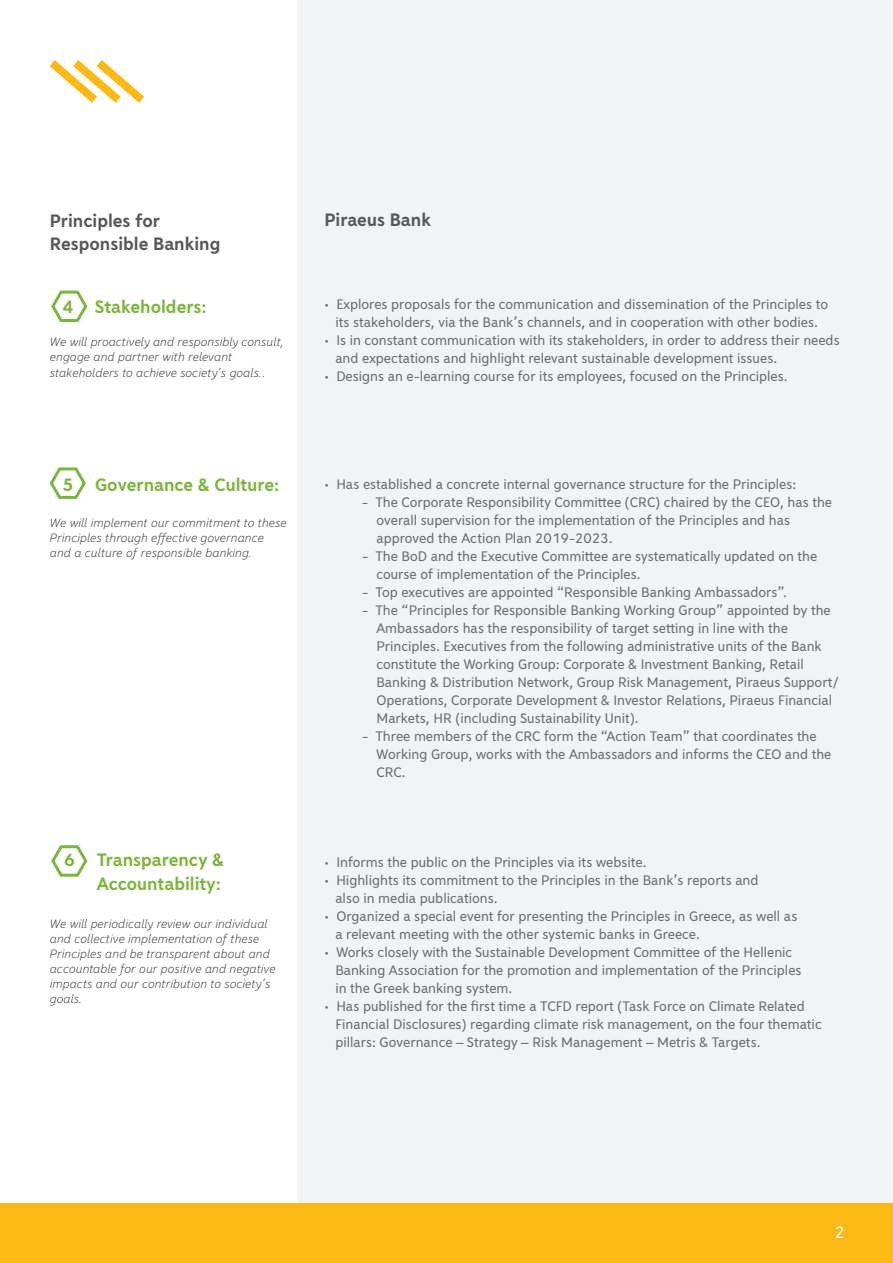
<style>
.page{position:relative;width:893px;height:1263px;background:#fff}
.page>*{position:absolute;margin:0;border:0;box-sizing:border-box;transform-origin:0 0}
.t1{font:700 19.5px/23.4px "Piraeus Sans";color:#80b440;text-align:right}
.t2{font:700 19.5px/23.4px "Piraeus Sans";color:#57585a}
.t3{font:18px "Piraeus Sans";color:#fff}
.t4{font:15px/18px "Piraeus Sans";color:#6c6d70}
.t5{font:italic 300 13.5px/15px "Piraeus Sans";color:#3e3e3f}
.s1{font-style:normal}
</style>
<div class="page">
<div style="left:298px;top:0;width:595px;height:1263px;background:#f2f3f4"></div>
<svg style="left:50px;top:60px;width:94px;height:43px"></svg>
<svg style="left:51px;top:845px;width:37px;height:32px"></svg>
<svg style="left:51px;top:290px;width:37px;height:32px"></svg>
<svg style="left:49px;top:467px;width:37px;height:32px"></svg>
<div style="left:1px;top:1203px;width:892px;height:60px;background:#fcb814"></div>
<h1 class="t2" style="left:50px;top:208px;width:172px">Principles for<br>Responsible Banking</h1>
<h1 class="t2" style="left:325px;top:208px;width:108px">Piraeus Bank</h1>
<h1 class="t1" style="left:62px;top:295px;width:146px">4 Stakeholders:</h1>
<p class="t5" style="left:50px;top:334px;width:236px;line-height:15.6px">We will proactively and responsibly consult, engage and partner with relevant stakeholders to achieve society’s goals.<span class="s1">.</span></p>
<p class="t4" style="left:325px;top:295px;width:505px;text-align:center">• Explores proposals for the communication and dissemination of the Principles to its stakeholders, via the Bank’s channels, and in cooperation with other bodies.</p>
<p class="t4" style="left:335px;top:331px;width:506px;text-indent:-11px">• Is in constant communication with its stakeholders, in order to address their needs and expectations and highlight relevant sustainable development issues.</p>
<p class="t4" style="left:325px;top:367px;width:465px">• Designs an e-learning course for its employees, focused on the Principles.</p>
<h1 class="t1" style="left:62px;top:472px;width:218px">5 Governance &amp; Culture:</h1>
<p class="t5" style="left:50px;top:515px;width:238px">We will implement our commitment to these<br>Principles through effective governance and a culture of responsible banking.</p>
<p class="t4" style="left:325px;top:475px;width:473px">• Has established a concrete internal governance structure for the Principles:</p>
<p class="t4" style="left:376px;top:493px;width:457px;text-indent:-14px">- The Corporate Responsibility Committee (CRC) chaired by the CEO, has the overall supervision for the implementation of the Principles and has approved the Action Plan 2019-2023.</p>
<p class="t4" style="left:376px;top:547px;width:442px;text-indent:-14px">- The BoD and the Executive Committee are systematically updated on the course of implementation of the Principles.</p>
<p class="t4" style="left:362px;top:583px;width:426px">- Top executives are appointed “Responsible Banking Ambassadors”.</p>
<p class="t4" style="left:376px;top:601px;width:463px;text-indent:-14px">- The “Principles for Responsible Banking Working Group” appointed by the Ambassadors has the responsibility of target setting in line with the Principles. Executives from the following administrative units of the Bank constitute the Working Group: Corporate &amp; Investment Banking, Retail Banking &amp; Distribution Network, Group Risk Management, Piraeus Support/ Operations, Corporate Development &amp; Investor Relations, Piraeus Financial Markets, HR (including Sustainability Unit).</p>
<p class="t4" style="left:376px;top:727px;width:457px;text-indent:-14px">- Three members of the CRC form the “Action Team” that coordinates the<br>Working Group, works with the Ambassadors and informs the CEO and the<br>CRC.</p>
<h1 class="t1" style="left:64px;top:848px;width:161px">6 Transparency &amp;<br>Accountability:</h1>
<p class="t5" style="left:50px;top:916px;width:227px">We will periodically review our individual and collective implementation of these Principles and be transparent about and accountable for our positive and negative impacts and our contribution to society’s goals.</p>
<p class="t4" style="left:325px;top:853px;width:324px">• Informs the public on the Principles via its website.</p>
<p class="t4" style="left:335px;top:871px;width:425px;text-indent:-11px">• Highlights its commitment to the Principles in the Bank’s reports and also in media publications.</p>
<p class="t4" style="left:335px;top:907px;width:464px;text-indent:-11px">• Organized a special event for presenting the Principles in Greece, as well as a relevant meeting with the other systemic banks in Greece.</p>
<p class="t4" style="left:335px;top:943px;width:468px;text-indent:-11px">• Works closely with the Sustainable Development Committee of the Hellenic<br>Banking Association for the promotion and implementation of the Principles in the Greek banking system.</p>
<p class="t4" style="left:335px;top:997px;width:488px;text-indent:-11px">• Has published for the first time a TCFD report (Task Force on Climate Related<br>Financial Disclosures) regarding climate risk management, on the four thematic pillars: Governance – Strategy – Risk Management – Metris &amp; Targets.</p>
<p class="t3" style="left:835px;top:1223px;width:12px">2</p>
</div>
